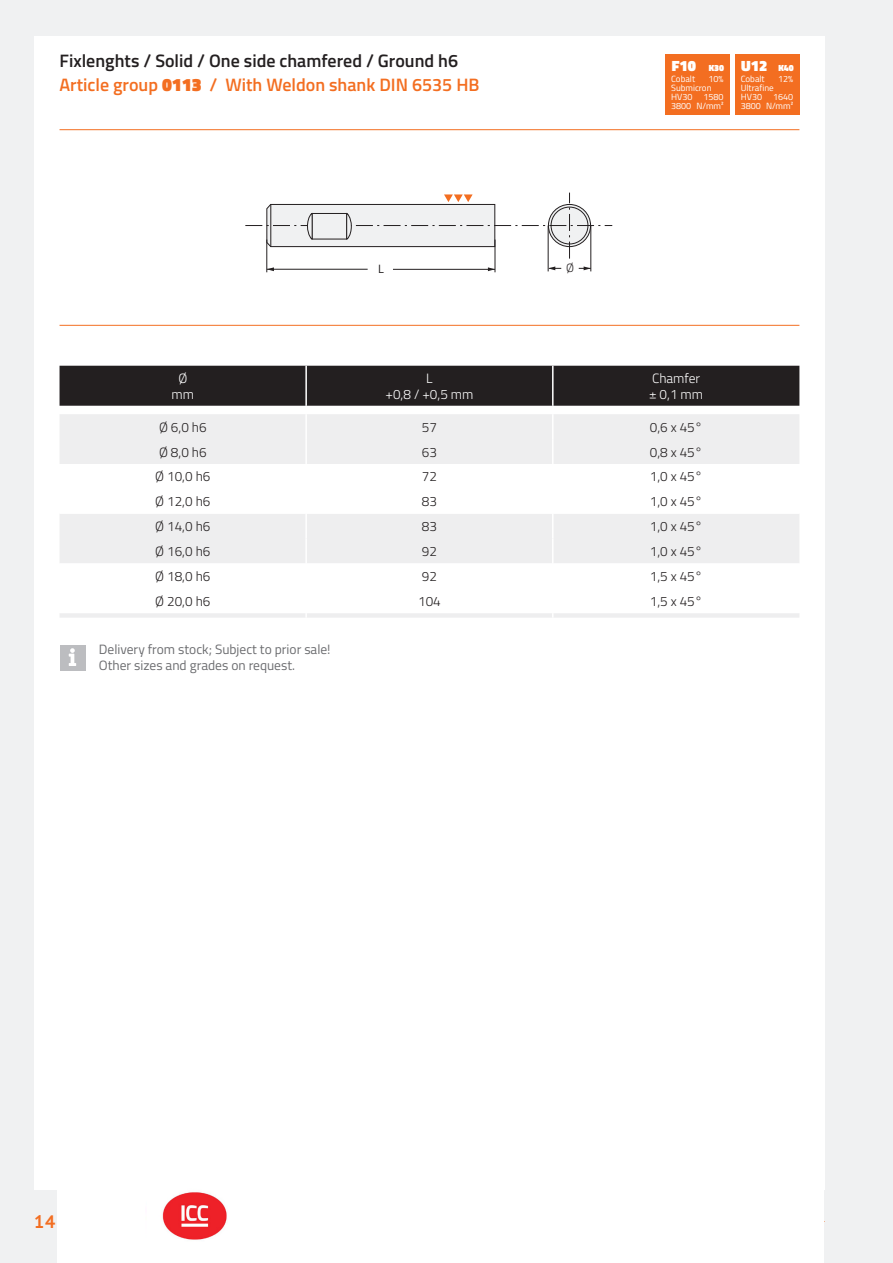
<style>
.page{position:relative;width:893px;height:1263px;background:#f0f1f2}
.page>*{position:absolute;margin:0;border:0;box-sizing:border-box;transform-origin:0 0}
.t1{font:600 18px/24px "Titillium Web";color:#231f20}
.t2{font:700 18px "PT Sans";color:#f36e21}
.t3{font:900 15px "Titillium Web";color:#fff}
.t4{font:300 13.5px "Titillium Web";color:#231f20}
.t5{font:13.5px/16.2px "Titillium Web";color:#6c6d70}
.t6{font:300 13.5px/16.2px "Titillium Web";color:#fff;text-align:center}
.t7{font:12px "Titillium Web";color:#231f20}
.t8{font:300 12px "Titillium Web";color:#231f20}
.t9{font:9px/9px "Titillium Web";color:#fff}
.s1{color:#f36e21}
.s2{font-weight:900;color:#f36e21}
.s3{font-size:9px}
</style>
<div class="page">
<div style="left:34px;top:36px;width:791px;height:1153px;background:#fff"></div>
<div style="left:60px;top:414px;width:739px;height:204px;background:#eeeeef"></div>
<svg style="left:60px;top:464px;width:739px;height:149px"></svg>
<div style="left:60px;top:366px;width:739px;height:40px;background:#231f20"></div>
<hr style="left:305px;top:414px;width:2px;height:25px;background:#fff">
<hr style="left:552px;top:414px;width:2px;height:25px;background:#fff">
<hr style="left:305px;top:439px;width:2px;height:25px;background:#fff">
<hr style="left:552px;top:439px;width:2px;height:25px;background:#fff">
<hr style="left:305px;top:464px;width:2px;height:25px;background:#fff">
<hr style="left:552px;top:464px;width:2px;height:25px;background:#fff">
<hr style="left:305px;top:489px;width:2px;height:25px;background:#fff">
<hr style="left:552px;top:489px;width:2px;height:25px;background:#fff">
<hr style="left:305px;top:514px;width:2px;height:24px;background:#fff">
<hr style="left:552px;top:514px;width:2px;height:24px;background:#fff">
<hr style="left:305px;top:538px;width:2px;height:25px;background:#fff">
<hr style="left:552px;top:538px;width:2px;height:25px;background:#fff">
<hr style="left:305px;top:563px;width:2px;height:25px;background:#fff">
<hr style="left:552px;top:563px;width:2px;height:25px;background:#fff">
<hr style="left:305px;top:588px;width:2px;height:25px;background:#fff">
<hr style="left:552px;top:588px;width:2px;height:25px;background:#fff">
<hr style="left:60px;top:129px;width:739px;height:1px;background:#f36e21">
<hr style="left:60px;top:325px;width:739px;height:1px;background:#f36e21">
<div style="left:666px;top:54px;width:64px;height:61px;background:#f36e21"></div>
<div style="left:735px;top:54px;width:64px;height:61px;background:#f36e21"></div>
<svg style="left:60px;top:645px;width:26px;height:26px"></svg>
<hr style="left:495px;top:240px;width:1px;height:32px;background:#231f20">
<hr style="left:267px;top:240px;width:1px;height:32px;background:#231f20">
<hr style="left:267px;top:269px;width:101px;height:1px;background:#231f20">
<svg style="left:267px;top:267px;width:7px;height:4px"></svg>
<hr style="left:393px;top:269px;width:102px;height:1px;background:#231f20">
<svg style="left:488px;top:267px;width:7px;height:4px"></svg>
<hr style="left:548px;top:226px;width:1px;height:45px;background:#231f20">
<hr style="left:591px;top:226px;width:1px;height:45px;background:#231f20">
<svg style="left:548px;top:266px;width:13px;height:4px"></svg>
<svg style="left:579px;top:266px;width:12px;height:4px"></svg>
<svg style="left:245px;top:193px;width:367px;height:66px"></svg>
<div style="left:551px;top:207px;width:37px;height:37px;border:1px solid #231f20;border-radius:50%"></div>
<div style="left:57px;top:1188px;width:767px;height:75px;background:#fff"></div>
<img style="left:162px;top:1192px;width:65px;height:48px">
<p class="t1" style="left:60px;top:48px;width:421px">Fixlenghts / Solid / One side chamfered / Ground h6<br><span class="s1">Article group</span> <span class="s2">0113</span> <span class="s1">/ With Weldon shank DIN 6535 HB</span></p>
<p class="t3" style="left:672px;top:55px;width:54px">F10 <span class="s3">K30</span></p>
<p class="t3" style="left:741px;top:55px;width:54px">U12 <span class="s3">K40</span></p>
<p class="t9" style="left:671px;top:74px;width:26px">Cobalt</p>
<p class="t9" style="left:671px;top:74px;width:54px;text-indent:37px">10%<br>Submicron<br>HV30 1580<br>3800 N/mm²</p>
<p class="t9" style="left:741px;top:74px;width:26px">Cobalt</p>
<p class="t9" style="left:778px;top:74px;width:17px">12%</p>
<p class="t9" style="left:741px;top:83px;width:54px">Ultrafine<br>HV30 1640<br>3800 N/mm²</p>
<p class="t7" style="left:378px;top:260px;width:7px">L</p>
<p class="t8" style="left:566px;top:260px;width:9px">Ø</p>
<p class="t6" style="left:172px;top:370px;width:24px">Ø mm</p>
<p class="t6" style="left:385px;top:370px;width:89px">L<br>+0,8 / +0,5 mm</p>
<p class="t6" style="left:649px;top:370px;width:56px;text-align:left">Chamfer ± 0,1 mm</p>
<p class="t4" style="left:159px;top:417px;width:49px">Ø 6,0 h6</p>
<p class="t4" style="left:422px;top:417px;width:17px">57</p>
<p class="t4" style="left:650px;top:417px;width:54px">0,6 x 45°</p>
<p class="t4" style="left:159px;top:442px;width:49px">Ø 8,0 h6</p>
<p class="t4" style="left:422px;top:442px;width:17px">63</p>
<p class="t4" style="left:650px;top:442px;width:54px">0,8 x 45°</p>
<p class="t4" style="left:155px;top:467px;width:57px">Ø 10,0 h6</p>
<p class="t4" style="left:422px;top:467px;width:17px">72</p>
<p class="t4" style="left:650px;top:467px;width:54px">1,0 x 45°</p>
<p class="t4" style="left:155px;top:492px;width:57px">Ø 12,0 h6</p>
<p class="t4" style="left:422px;top:492px;width:17px">83</p>
<p class="t4" style="left:650px;top:492px;width:54px">1,0 x 45°</p>
<p class="t4" style="left:155px;top:517px;width:57px">Ø 14,0 h6</p>
<p class="t4" style="left:422px;top:517px;width:17px">83</p>
<p class="t4" style="left:650px;top:517px;width:54px">1,0 x 45°</p>
<p class="t4" style="left:155px;top:541px;width:57px">Ø 16,0 h6</p>
<p class="t4" style="left:422px;top:541px;width:17px">92</p>
<p class="t4" style="left:650px;top:541px;width:54px">1,0 x 45°</p>
<p class="t4" style="left:155px;top:566px;width:57px">Ø 18,0 h6</p>
<p class="t4" style="left:422px;top:566px;width:17px">92</p>
<p class="t4" style="left:650px;top:566px;width:54px">1,5 x 45°</p>
<p class="t4" style="left:155px;top:591px;width:57px">Ø 20,0 h6</p>
<p class="t4" style="left:418px;top:591px;width:24px">104</p>
<p class="t4" style="left:650px;top:591px;width:54px">1,5 x 45°</p>
<p class="t5" style="left:99px;top:641px;width:233px">Delivery from stock; Subject to prior sale!<br>Other sizes and grades on request.</p>
<p class="t2" style="left:34px;top:1210px;width:23px">14</p>
</div>
